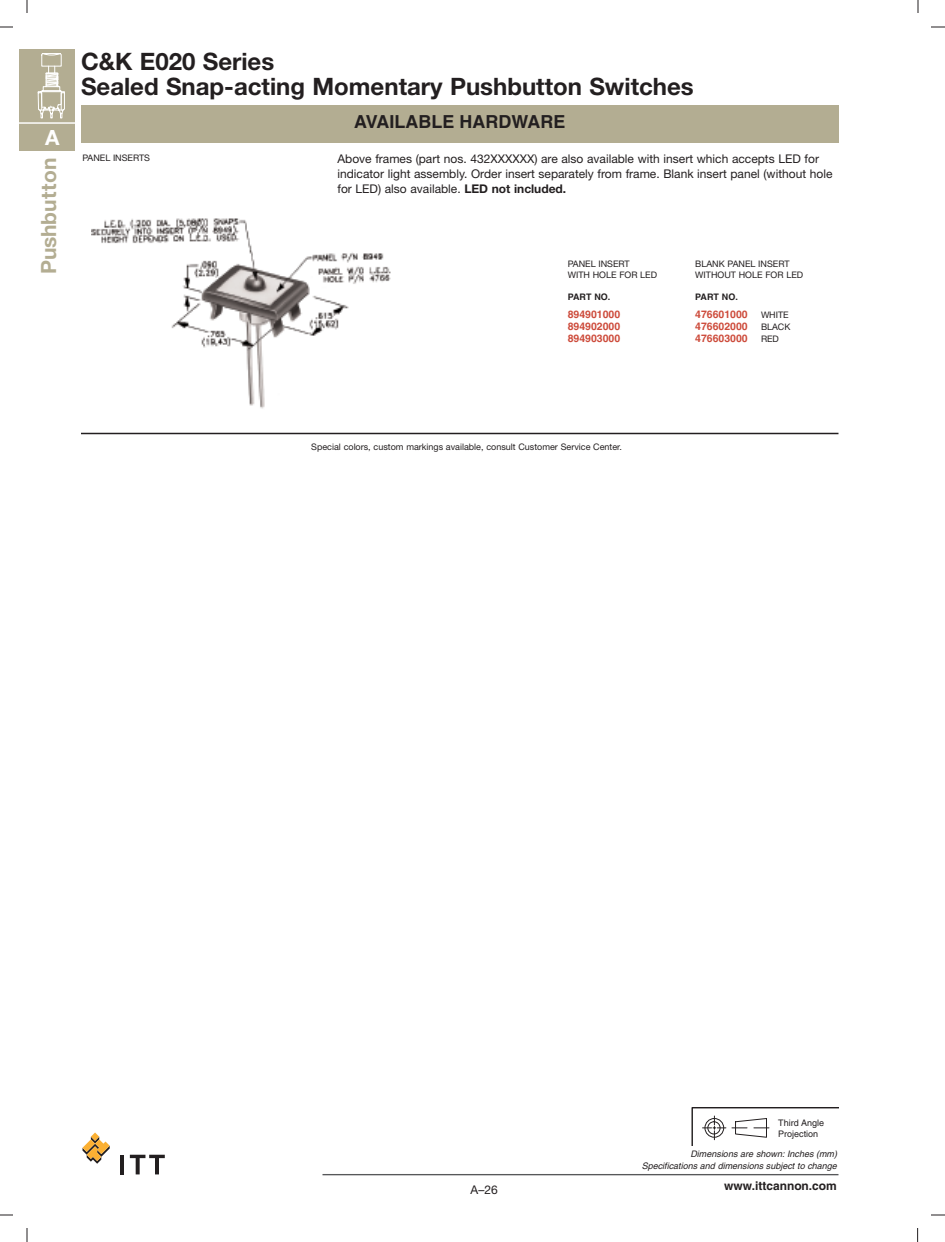
<style>
.page{position:relative;width:945px;height:1242px;background:#fff}
.page>*{position:absolute;margin:0;border:0;box-sizing:border-box;transform-origin:0 0}
.t1{font:700 24px/25.5px "Helvetica Neue";color:#231f20}
.t2{font:700 21px "Helvetica Neue";color:#b3ad92}
.t3{font:700 21px "Helvetica Neue";color:#fff}
.t4{font:700 18px "Helvetica";color:#231f20}
.t5{font:12px/15px "Helvetica Neue";color:#231f20}
.t6{font:700 12px "Helvetica";color:#231f20}
.t7{font:700 10.5px/12px "Helvetica";color:#cd4b3b;text-align:justify}
.t8{font:9px/10.5px "Helvetica Neue";color:#231f20}
.t9{font:italic 9px/12px "Helvetica";color:#231f20;text-align:right}
.t10{font:9px/10.8px "Helvetica";color:#231f20}
.t11{font:700 9px "Helvetica";color:#231f20}
.s1{font-weight:700}
</style>
<div class="page">
<div style="left:81px;top:105px;width:757px;height:37px;background:#b3ad92"></div>
<img style="left:92px;top:218px;width:299px;height:191px">
<hr style="left:81px;top:433px;width:757px;height:1px;background:#231f20">
<svg style="left:692px;top:1107px;width:146px;height:39px"></svg>
<svg style="left:918px;top:0;width:27px;height:28px"></svg>
<svg style="left:917px;top:1215px;width:28px;height:27px"></svg>
<svg style="left:0;top:1215px;width:28px;height:27px"></svg>
<svg style="left:0;top:0;width:28px;height:28px"></svg>
<hr style="left:322px;top:1174px;width:516px;height:1px;background:#57585a">
<div style="left:19px;top:50px;width:56px;height:101px;background:#b3ad92"></div>
<hr style="left:19px;top:122px;width:56px;height:2px;background:#fff">
<svg style="left:37px;top:53px;width:28px;height:66px"></svg>
<div style="left:14px;top:14px;width:26px;height:26px;background:#fff"></div>
<div style="left:904px;top:14px;width:28px;height:26px;background:#fff"></div>
<div style="left:14px;top:1202px;width:26px;height:26px;background:#fff"></div>
<div style="left:904px;top:1202px;width:28px;height:26px;background:#fff"></div>
<svg style="left:82px;top:1132px;width:28px;height:32px"></svg>
<hr style="left:120px;top:1155px;width:4px;height:19px;background:#231f20">
<svg style="left:130px;top:1155px;width:35px;height:19px"></svg>
<h2 class="t3" style="left:45px;top:130px;width:16px">A</h2>
<h2 class="t2" style="left:41px;top:274px;width:117px;rotate:-90deg">Pushbutton</h2>
<h1 class="t1" style="left:81px;top:50px;width:614px">C&amp;K E020 Series<br>Sealed Snap-acting Momentary Pushbutton Switches</h1>
<h3 class="t4" style="left:354px;top:115px;width:213px">AVAILABLE HARDWARE</h3>
<p class="t8" style="left:82px;top:153px;width:69px">PANEL INSERTS</p>
<p class="t5" style="left:338px;top:152px;width:497px">Above frames (part nos. 432XXXXXX) are also available with insert which accepts LED for indicator light assembly. Order insert separately from frame. Blank insert panel (without hole for LED) also available. <span class="s1">LED not included.</span></p>
<p class="t8" style="left:568px;top:260px;width:91px">PANEL INSERT<br>WITH HOLE FOR LED</p>
<p class="t11" style="left:568px;top:294px;width:44px">PART NO.</p>
<p class="t7" style="left:568px;top:310px;width:54px">894901000<br>894902000<br>894903000</p>
<p class="t8" style="left:695px;top:260px;width:109px">BLANK PANEL INSERT<br>WITHOUT HOLE FOR LED</p>
<p class="t11" style="left:695px;top:294px;width:44px">PART NO.</p>
<p class="t7" style="left:695px;top:310px;width:54px">476601000</p>
<p class="t8" style="left:761px;top:311px;width:29px">WHITE</p>
<p class="t7" style="left:695px;top:322px;width:54px">476602000</p>
<p class="t8" style="left:761px;top:323px;width:31px">BLACK</p>
<p class="t7" style="left:695px;top:334px;width:54px">476603000</p>
<p class="t8" style="left:761px;top:335px;width:19px">RED</p>
<p class="t8" style="left:311px;top:443px;width:312px">Special colors, custom markings available, consult Customer Service Center.</p>
<p class="t5" style="left:471px;top:1184px;width:29px">A–26</p>
<p class="t10" style="left:778px;top:1119px;width:47px">Third Angle<br>Projection</p>
<p class="t9" style="left:642px;top:1149px;width:197px">Dimensions are shown: Inches (mm)<br>Specifications and dimensions subject to change</p>
<p class="t6" style="left:724px;top:1181px;width:114px">www.ittcannon.com</p>
</div>
